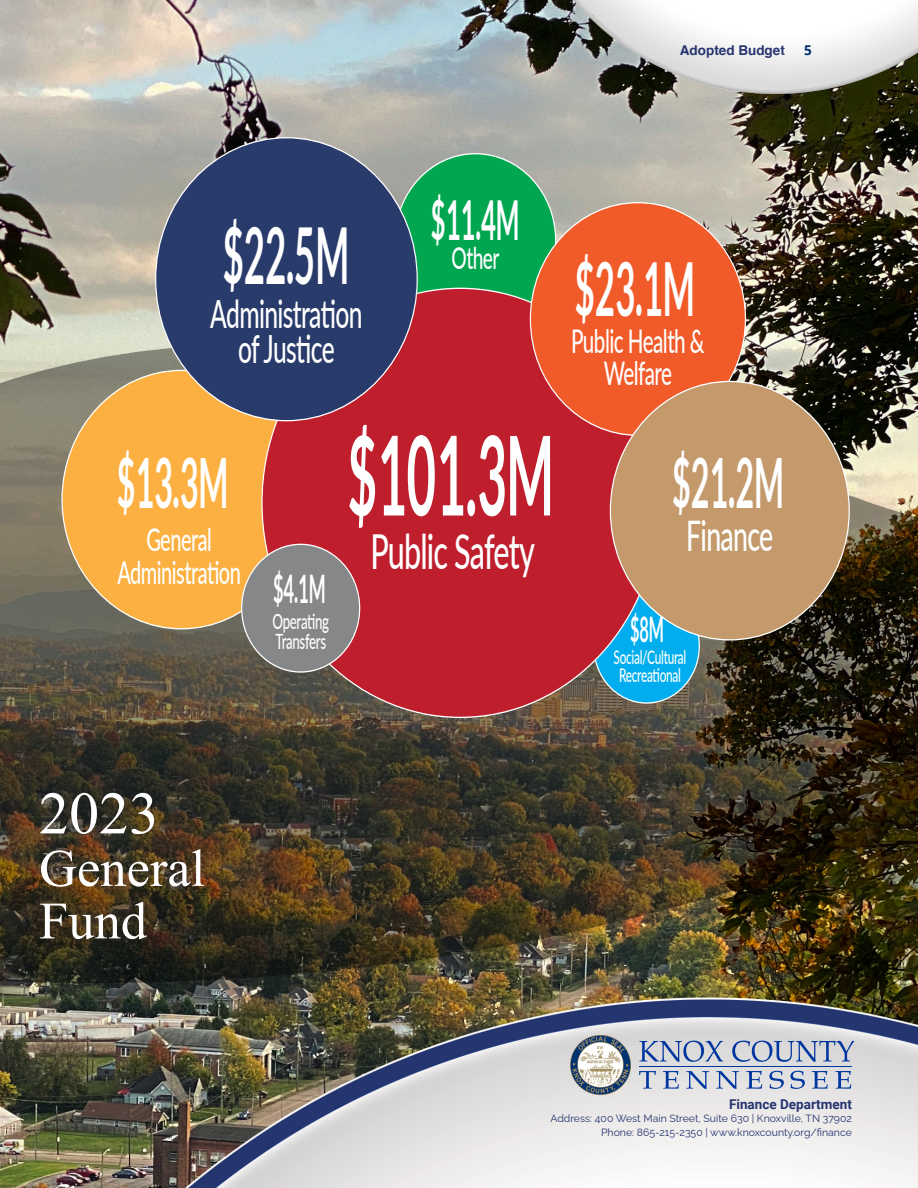
<style>
.page{position:relative;width:918px;height:1188px;background:#fff}
.page>*{position:absolute;margin:0;border:0;box-sizing:border-box;transform-origin:0 0}
.t1{font:700 110.1px "Lato";color:#fff;scale:.46 1}
.t2{font:700 78.75px "Lato";color:#fff;scale:.46 1}
.t3{font:700 74.85px "Lato";color:#fff;scale:.46 1}
.t4{font:700 69.6px "Lato";color:#fff;scale:.46 1}
.t5{font:60px "Times New Roman";color:#fff}
.t6{font:700 55.2px "Lato";color:#fff;scale:.46 1}
.t7{font:52.5px/52.5px "Times New Roman";color:#fff}
.t8{font:500 48.3px "Lato";letter-spacing:-.03em;color:#fff;scale:.63 1}
.t9{font:500 42.15px "Lato";letter-spacing:-.025em;color:#fff;scale:.63 1}
.t10{font:700 39.45px "Lato";color:#fff;scale:.46 1}
.t11{font:500 38.85px/35.2px "Lato";letter-spacing:-.025em;color:#fff;text-align:center;scale:.63 1}
.t12{font:700 35.25px "Lato";color:#fff;scale:.46 1}
.t13{font:500 32.7px/31.2px "Lato";letter-spacing:-.025em;color:#fff;text-align:center;scale:.63 1}
.t14{font:500 31.65px/32.8px "Lato";letter-spacing:-.025em;color:#fff;text-align:center;scale:.63 1}
.t15{font:500 30.3px "Lato";letter-spacing:-.025em;color:#fff;scale:.63 1}
.t16{font:500 21px/19.8px "Lato";letter-spacing:-.025em;color:#fff;scale:.63 1}
.t17{font:500 18.9px/17.7px "Lato";letter-spacing:-.025em;color:#fff;scale:.63 1}
.t18{font:700 13.5px "Roboto";color:#263470}
.t19{font:700 13.5px "Helvetica";color:#273470}
.t20{font:700 13.5px "Open Sans";color:#002d72}
.t21{font:100 10.5px/13.5px "Raleway";color:#263470;text-align:right}
</style>
<div class="page">
<img style="left:0;top:0;width:918px;height:1188px">
<img style="left:74px;top:997px;width:844px;height:191px">
<img style="left:507px;top:0;width:411px;height:93px">
<svg style="left:639px;top:1071px;width:17px;height:18px"></svg>
<svg style="left:663px;top:1071px;width:16px;height:18px"></svg>
<svg style="left:686px;top:1071px;width:23px;height:18px"></svg>
<svg style="left:716px;top:1071px;width:23px;height:18px"></svg>
<svg style="left:746px;top:1071px;width:16px;height:18px"></svg>
<svg style="left:769px;top:1071px;width:15px;height:18px"></svg>
<svg style="left:790px;top:1071px;width:15px;height:18px"></svg>
<svg style="left:812px;top:1071px;width:16px;height:18px"></svg>
<svg style="left:835px;top:1071px;width:16px;height:18px"></svg>
<svg style="left:640px;top:1041px;width:83px;height:21px;background:#9fadc9"></svg>
<svg style="left:732px;top:1041px;width:122px;height:21px;background:#a6b2cb"></svg>
<hr style="left:639px;top:1066px;width:213px;height:1px;background:#0036a0">
<img style="left:569px;top:1034px;width:64px;height:63px">
<img style="left:0;top:344px;width:918px;height:641px">
<div style="left:594px;top:589px;width:105px;height:114px;background:#00aeef;border-radius:50%"></div>
<div style="left:395px;top:154px;width:161px;height:173px;background:#00a650;border-radius:50%"></div>
<div style="left:62px;top:370px;width:239px;height:259px;background:#fbb041;border-radius:50%"></div>
<div style="left:262px;top:288px;width:397px;height:429px;background:#bf1e2d;border-radius:50%"></div>
<div style="left:156px;top:138px;width:261px;height:283px;background:#293b6b;border-radius:50%"></div>
<div style="left:530px;top:203px;width:215px;height:232px;background:#f15a29;border-radius:50%"></div>
<div style="left:610px;top:381px;width:239px;height:259px;background:#c49a6c;border-radius:50%"></div>
<div style="left:242px;top:544px;width:118px;height:128px;background:#858789;border-radius:50%"></div>
<h2 class="t2" style="left:223px;top:210px;width:276px">$22.5M</h2>
<h3 class="t11" style="left:210px;top:294px;width:243px">Administration of Justice</h3>
<h3 class="t6" style="left:431px;top:188px;width:194px">$11.4M</h3>
<h3 class="t15" style="left:452px;top:236px;width:78px">Other</h3>
<p class="t19" style="left:680px;top:40px;width:106px">Adopted Budget</p>
<p class="t20" style="left:804px;top:41px;width:9px">5</p>
<h3 class="t3" style="left:575px;top:246px;width:263px">$23.1M</h3>
<h3 class="t13" style="left:571px;top:324px;width:214px">Public Health &amp;<br>Welfare</h3>
<h1 class="t1" style="left:348px;top:412px;width:450px">$101.3M</h1>
<h3 class="t4" style="left:117px;top:443px;width:245px">$13.3M</h3>
<h3 class="t4" style="left:672px;top:443px;width:245px">$21.2M</h3>
<h3 class="t9" style="left:686px;top:506px;width:140px">Finance</h3>
<h3 class="t14" style="left:117px;top:522px;width:198px">General<br>Administration</h3>
<h3 class="t8" style="left:370px;top:516px;width:263px">Public Safety</h3>
<h3 class="t10" style="left:273px;top:567px;width:116px">$4.1M</h3>
<h3 class="t5" style="left:39px;top:773px;width:122px">2023</h3>
<h3 class="t7" style="left:39px;top:841px;width:168px">General<br>Fund</h3>
<h3 class="t16" style="left:273px;top:610px;width:91px">Operating<br>Transfers</h3>
<h3 class="t12" style="left:630px;top:609px;width:75px">$8M</h3>
<h3 class="t17" style="left:614px;top:648px;width:117px">Social/Cultural<br>Recreational</h3>
<p class="t18" style="left:729px;top:1095px;width:124px">Finance Department</p>
<p class="t21" style="left:550px;top:1111px;width:303px">Address: 400 West Main Street, Suite 630 | Knoxville, TN 37902<br>Phone: 865-215-2350 | www.knoxcounty.org/finance</p>
</div>
